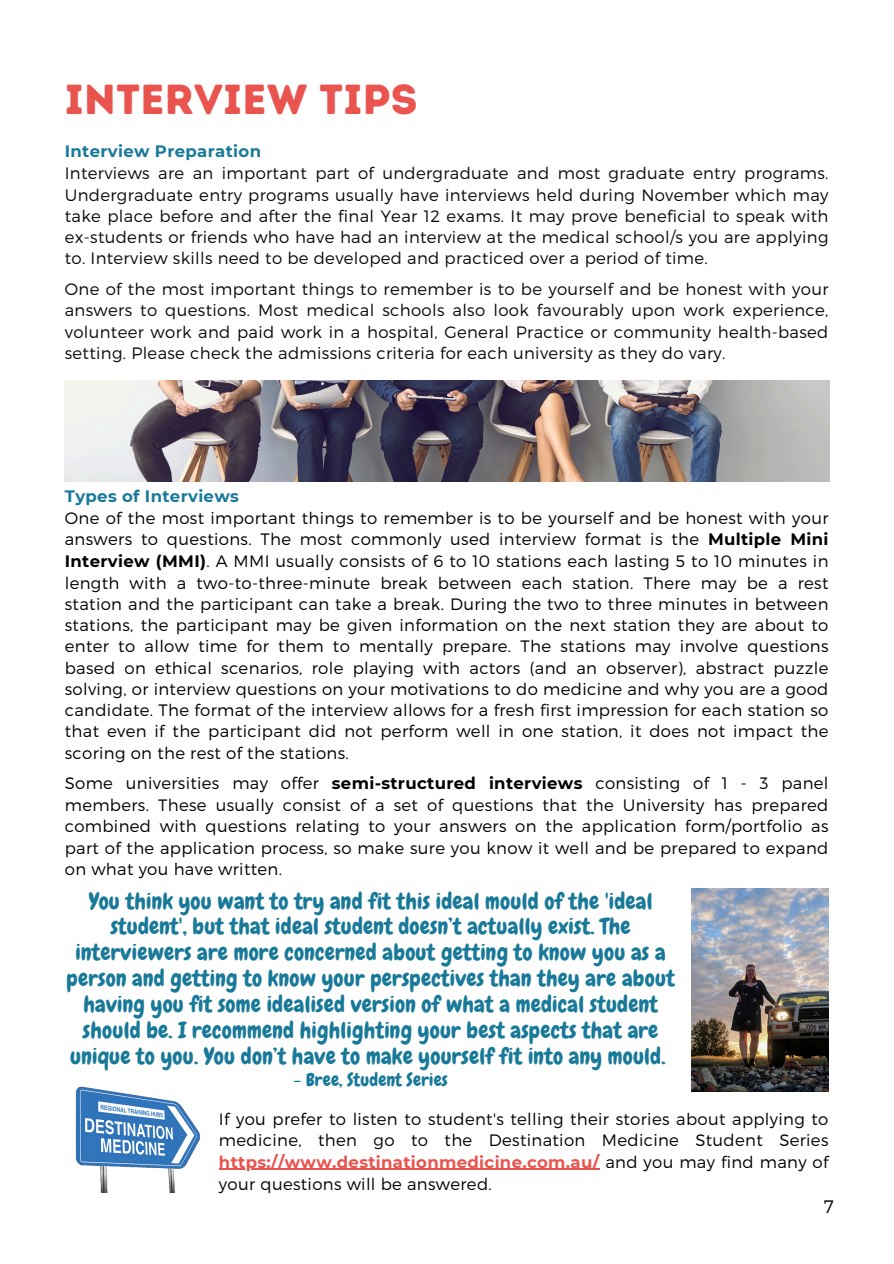
<style>
.page{position:relative;width:894px;height:1264px;background:#fff}
.page>*{position:absolute;margin:0;border:0;box-sizing:border-box;transform-origin:0 0}
.t1{font:42px "Intro Rust Base";letter-spacing:.01em;color:#ea544f}
.t2{font:22.5px/25.8px "Chewy";letter-spacing:.01em;color:#197999;text-align:center}
.t3{font:18px "Chewy";letter-spacing:.01em;color:#197999}
.t4{font:300 18px "Montserrat";color:#000}
.t5{font:300 16.5px/21.3px "Montserrat";letter-spacing:.02em;color:#000;text-align:justify}
.t6{font:300 16.5px/21.3px "Montserrat";letter-spacing:.02em;color:#0a0a0a;text-align:justify}
.t7{font:700 16.5px "Montserrat";letter-spacing:.02em;color:#197999}
.s1{font-weight:700}
.s2{font-weight:700;color:#ea544f}
</style>
<div class="page">
<img style="left:65px;top:380px;width:764px;height:101px">
<img style="left:75px;top:1086px;width:125px;height:106px">
<img style="left:691px;top:888px;width:137px;height:203px">
<hr style="left:219px;top:1168px;width:380px;height:1px;background:#ea544f">
<p class="t1" style="left:65px;top:74px;width:354px">INTERVIEW TIPS</p>
<p class="t7" style="left:65px;top:141px;width:198px">Interview Preparation</p>
<h2 class="t6" style="left:65px;top:162px;width:765px">Interviews are an important part of undergraduate and most graduate entry programs.<br>Undergraduate entry programs usually have interviews held during November which may take place before and after the final Year 12 exams. It may prove beneficial to speak with ex-students or friends who have had an interview at the medical school/s you are applying to. Interview skills need to be developed and practiced over a period of time.</h2>
<p class="t6" style="left:65px;top:278px;width:765px">One of the most important things to remember is to be yourself and be honest with your answers to questions. Most medical schools also look favourably upon work experience, volunteer work and paid work in a hospital, General Practice or community health-based setting. Please check the admissions criteria for each university as they do vary.</p>
<p class="t7" style="left:65px;top:485px;width:176px">Types of Interviews</p>
<p class="t5" style="left:65px;top:506px;width:765px">One of the most important things to remember is to be yourself and be honest with your answers to questions. The most commonly used interview format is the <span class="s1">Multiple Mini Interview (MMI)</span>. A MMI usually consists of 6 to 10 stations each lasting 5 to 10 minutes in length with a two-to-three-minute break between each station. There may be a rest station and the participant can take a break. During the two to three minutes in between stations, the participant may be given information on the next station they are about to enter to allow time for them to mentally prepare. The stations may involve questions based on ethical scenarios, role playing with actors (and an observer), abstract puzzle solving, or interview questions on your motivations to do medicine and why you are a good candidate. The format of the interview allows for a fresh first impression for each station so that even if the participant did not perform well in one station, it does not impact the scoring on the rest of the stations.</p>
<p class="t5" style="left:65px;top:771px;width:765px">Some universities may offer <span class="s1">semi-structured interviews</span> consisting of 1 - 3 panel members. These usually consist of a set of questions that the University has prepared combined with questions relating to your answers on the application form/portfolio as part of the application process, so make sure you know it well and be prepared to expand on what you have written.</p>
<p class="t2" style="left:66px;top:888px;width:609px">You think you want to try and fit this ideal mould of the 'ideal student', but that ideal student doesn’t actually exist. The interviewers are more concerned about getting to know you as a person and getting to know your perspectives than they are about having you fit some idealised version of what a medical student should be. I recommend highlighting your best aspects that are unique to you. You don’t have to make yourself fit into any mould.</p>
<p class="t3" style="left:293px;top:1068px;width:156px">- Bree, Student Series</p>
<p class="t5" style="left:219px;top:1107px;width:610px">If you prefer to listen to student's telling their stories about applying to medicine, then go to the Destination Medicine Student Series</p>
<p class="t5" style="left:219px;top:1149px;width:610px;line-height:22.5px"><span class="s2">https://www.destinationmedicine.com.au/</span> and you may find many of your questions will be answered.</p>
<p class="t4" style="left:823px;top:1195px;width:11px">7</p>
</div>
